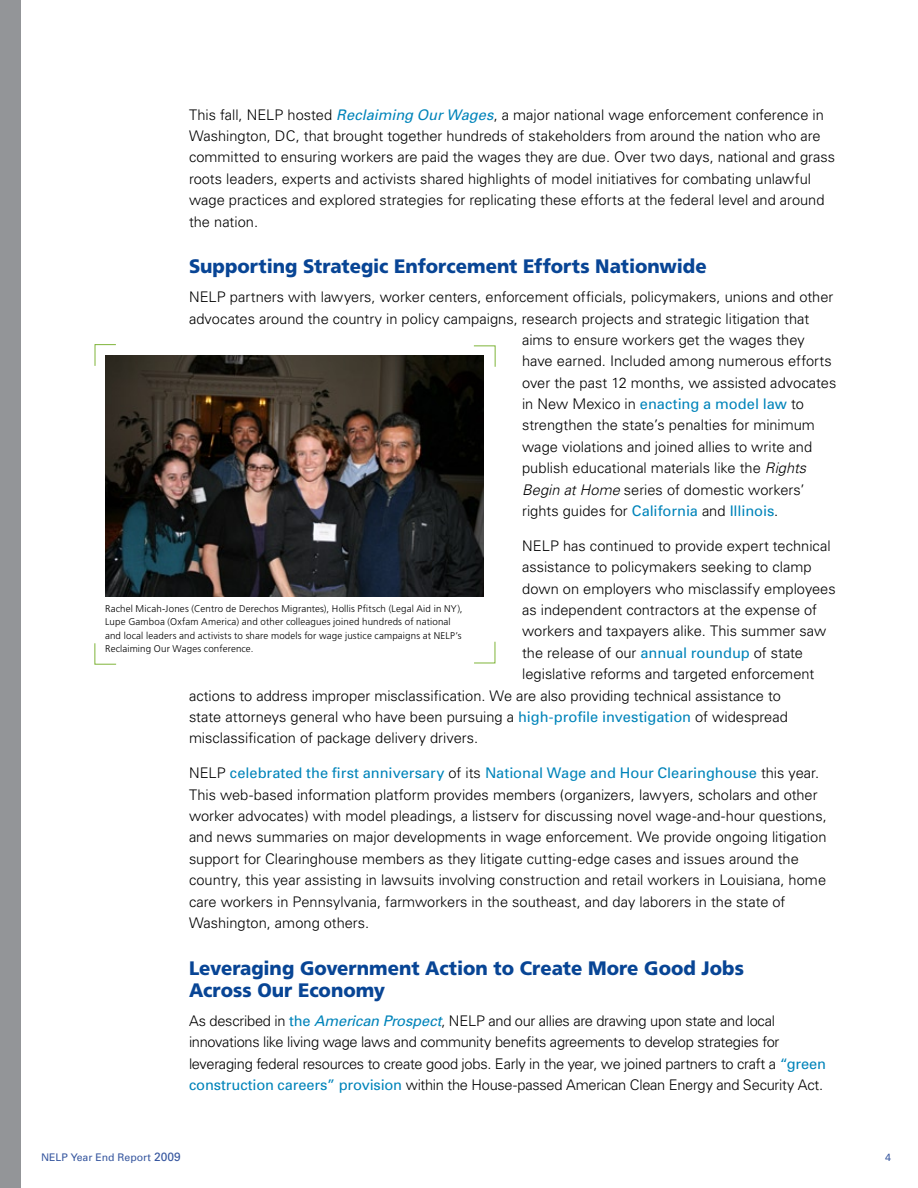
<style>
.page{position:relative;width:918px;height:1188px;background:#fff}
.page>*{position:absolute;margin:0;border:0;box-sizing:border-box;transform-origin:0 0}
.t1{font:900 19.5px/22.5px "Frutiger";color:#084595;scale:.95 1}
.t2{font:300 14.7px/21.5px "Univers";color:#000}
.t3{font:300 14.7px/21.5px "Univers";letter-spacing:-.02em;color:#000}
.t4{font:14.7px "Univers";color:#0084ba}
.t5{font:10.5px "Univers";color:#37579f}
.t6{font:300 9.75px/13.5px "Frutiger";letter-spacing:.015em;color:#000}
.s1{font-weight:400;font-style:italic;color:#0084ba}
.s2{font-weight:300;color:#000}
.s3{font-style:italic}
.s4{font-weight:400;color:#0084ba}
.s5{font-size:12px}
</style>
<div class="page">
<div style="left:0;top:0;width:20px;height:1188px;background:#939598"></div>
<img style="left:105px;top:355px;width:379px;height:242px">
<svg style="left:94px;top:344px;width:23px;height:23px"></svg>
<svg style="left:473px;top:345px;width:23px;height:23px"></svg>
<svg style="left:474px;top:641px;width:22px;height:23px"></svg>
<svg style="left:94px;top:643px;width:23px;height:22px"></svg>
<p class="t2" style="left:189px;top:104px;width:648px">This fall, NELP hosted <span class="s1">Reclaiming Our Wages</span>, a major national wage enforcement conference in Washington, DC, that brought together hundreds of stakeholders from around the nation who are committed to ensuring workers are paid the wages they are due. Over two days, national and grass roots leaders, experts and activists shared highlights of model initiatives for combating unlawful wage practices and explored strategies for replicating these efforts at the federal level and around the nation.</p>
<h1 class="t1" style="left:189px;top:255px;width:546px">Supporting Strategic Enforcement Efforts Nationwide</h1>
<p class="t2" style="left:189px;top:286px;width:646px">NELP partners with lawyers, worker centers, enforcement officials, policymakers, unions and other</p>
<p class="t2" style="left:189px;top:308px;width:622px">advocates around the country in policy campaigns, research projects and strategic litigation that</p>
<p class="t2" style="left:522px;top:329px;width:284px">aims to ensure workers get the wages they</p>
<p class="t2" style="left:522px;top:350px;width:311px">have earned. Included among numerous efforts</p>
<p class="t2" style="left:522px;top:372px;width:316px">over the past 12 months, we assisted advocates</p>
<p class="t4" style="left:522px;top:395px;width:283px"><span class="s2">in New Mexico in</span> enacting a model law <span class="s2">to</span></p>
<p class="t2" style="left:522px;top:415px;width:294px">strengthen the state’s penalties for minimum</p>
<p class="t2" style="left:522px;top:436px;width:292px">wage violations and joined allies to write and</p>
<p class="t2" style="left:522px;top:457px;width:285px">publish educational materials like the <span class="s3">Rights</span></p>
<p class="t2" style="left:522px;top:479px;width:284px"><span class="s3">Begin at Home</span> series of domestic workers’</p>
<p class="t2" style="left:522px;top:500px;width:258px">rights guides for <span class="s4">California</span> and <span class="s4">Illinois</span>.</p>
<p class="t2" style="left:522px;top:535px;width:310px">NELP has continued to provide expert technical</p>
<p class="t2" style="left:522px;top:556px;width:291px">assistance to policymakers seeking to clamp</p>
<p class="t2" style="left:522px;top:578px;width:315px">down on employers who misclassify employees</p>
<p class="t2" style="left:522px;top:599px;width:297px">as independent contractors at the expense of</p>
<p class="t2" style="left:522px;top:621px;width:306px">workers and taxpayers alike. This summer saw</p>
<p class="t2" style="left:522px;top:642px;width:282px">the release of our <span class="s4">annual roundup</span> of state</p>
<p class="t2" style="left:522px;top:663px;width:294px">legislative reforms and targeted enforcement</p>
<p class="t2" style="left:189px;top:685px;width:593px">actions to address improper misclassification. We are also providing technical assistance to</p>
<p class="t2" style="left:189px;top:706px;width:600px">state attorneys general who have been pursuing a <span class="s4">high-profile investigation</span> of widespread</p>
<p class="t2" style="left:189px;top:727px;width:291px">misclassification of package delivery drivers.</p>
<p class="t2" style="left:189px;top:762px;width:639px">NELP <span class="s4">celebrated the first anniversary</span> of its <span class="s4">National Wage and Hour Clearinghouse</span> this year.<br>This web-based information platform provides members (organizers, lawyers, scholars and other worker advocates) with model pleadings, a listserv for discussing novel wage-and-hour questions, and news summaries on major developments in wage enforcement. We provide ongoing litigation support for Clearinghouse members as they litigate cutting-edge cases and issues around the country, this year assisting in lawsuits involving construction and retail workers in Louisiana, home care workers in Pennsylvania, farmworkers in the southeast, and day laborers in the state of Washington, among others.</p>
<h1 class="t1" style="left:189px;top:956px;width:586px">Leveraging Government Action to Create More Good Jobs<br>Across Our Economy</h1>
<p class="t3" style="left:189px;top:1010px;width:639px">As described in <span class="s4">the</span> <span class="s1">American Prospect</span>, NELP and our allies are drawing upon state and local innovations like living wage laws and community benefits agreements to develop strategies for leveraging federal resources to create good jobs. Early in the year, we joined partners to craft a <span class="s4">“green construction careers” provision</span> within the House-passed American Clean Energy and Security Act.</p>
<p class="t6" style="left:105px;top:602px;width:359px">Rachel Micah-Jones (Centro de Derechos Migrantes), Hollis Pfitsch (Legal Aid in NY), Lupe Gamboa (Oxfam America) and other colleagues joined hundreds of national and local leaders and activists to share models for wage justice campaigns at NELP’s Reclaiming Our Wages conference.</p>
<p class="t5" style="left:41px;top:1151px;width:141px">NELP Year End Report <span class="s5">2009</span></p>
<p class="t5" style="left:885px;top:1151px;width:7px">4</p>
</div>
